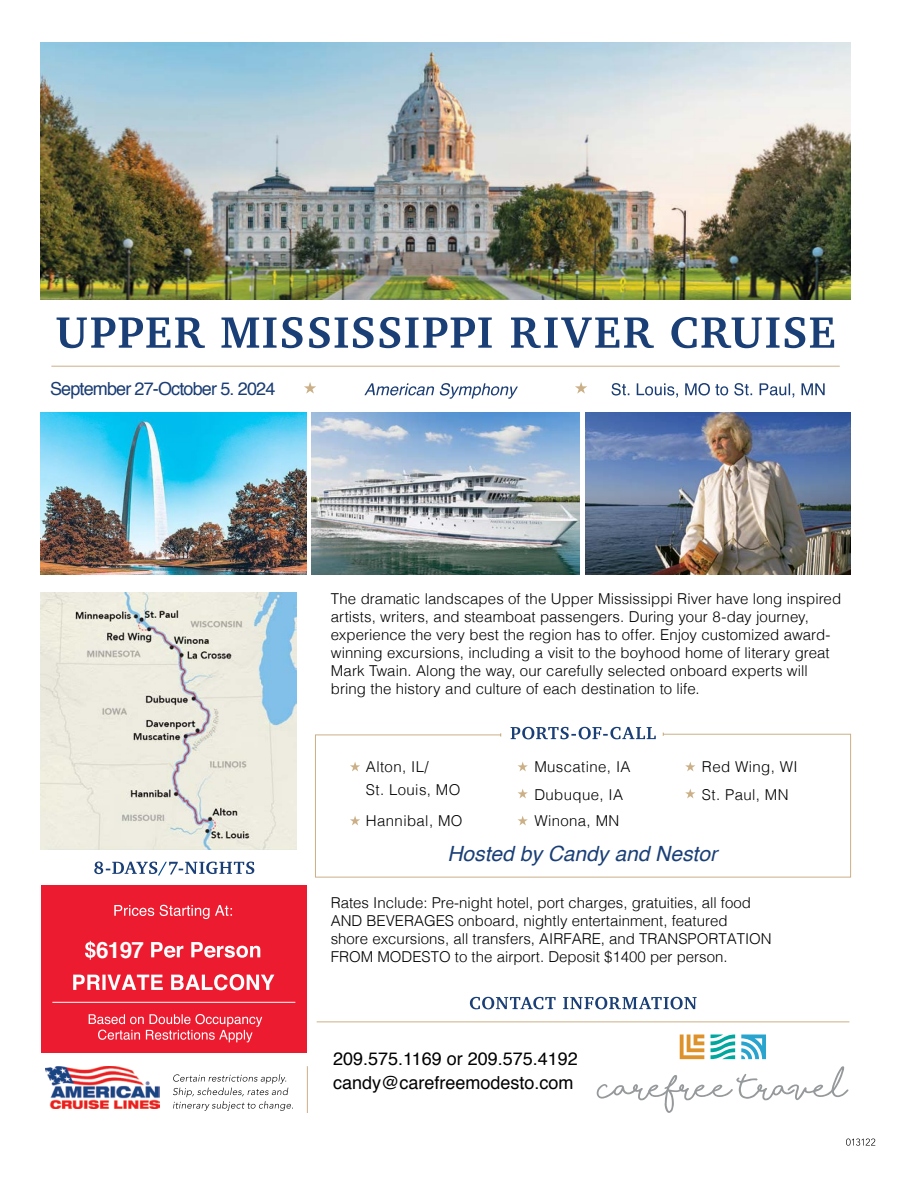
<style>
.page{position:relative;width:918px;height:1188px;background:#fff}
.page>*{position:absolute;margin:0;border:0;box-sizing:border-box;transform-origin:0 0}
.t1{font:700 22.5px "Helvetica";color:#fff}
.t2{font:italic 21px "Helvetica";color:#1a3f77}
.t3{font:18px/24px "Helvetica";color:#000}
.t4{font:18px "Helvetica";letter-spacing:-.045em;color:#1a3d74}
.t5{font:300 15px/18px "Helvetica";color:#000}
.t6{font:300 15px/22.5px "Helvetica";letter-spacing:.025em;color:#000}
</style>
<div class="page">
<img style="left:40px;top:42px;width:811px;height:258px">
<svg style="left:57px;top:317px;width:246px;height:31px"></svg>
<svg style="left:309px;top:317px;width:525px;height:31px"></svg>
<hr style="left:51px;top:366px;width:789px;height:1px;background:#cbb087">
<hr style="left:307px;top:1066px;width:1px;height:47px;background:#cbb087">
<hr style="left:317px;top:1022px;width:532px;height:1px;background:#cbb087">
<img style="left:585px;top:412px;width:266px;height:162px">
<img style="left:45px;top:1066px;width:114px;height:42px">
<svg style="left:470px;top:997px;width:86px;height:12px"></svg>
<svg style="left:563px;top:997px;width:134px;height:12px"></svg>
<svg style="left:173px;top:1074px;width:120px;height:37px"></svg>
<svg style="left:846px;top:1139px;width:29px;height:7px"></svg>
<svg style="left:94px;top:862px;width:160px;height:14px"></svg>
<svg style="left:511px;top:727px;width:141px;height:5px"></svg>
<svg style="left:315px;top:732px;width:536px;height:146px"></svg>
<div style="left:41px;top:885px;width:266px;height:168px;background:#ed1b2f"></div>
<hr style="left:52px;top:1002px;width:243px;height:1px;background:#fff">
<svg style="left:304px;top:382px;width:283px;height:17px"></svg>
<svg style="left:612px;top:383px;width:140px;height:15px"></svg>
<svg style="left:760px;top:383px;width:65px;height:15px"></svg>
<svg style="left:114px;top:905px;width:118px;height:14px"></svg>
<svg style="left:85px;top:941px;width:11px;height:19px"></svg>
<svg style="left:151px;top:942px;width:109px;height:16px"></svg>
<svg style="left:73px;top:975px;width:90px;height:15px"></svg>
<svg style="left:171px;top:974px;width:103px;height:16px"></svg>
<svg style="left:89px;top:1014px;width:173px;height:28px"></svg>
<img style="left:41px;top:412px;width:265px;height:162px">
<img style="left:311px;top:412px;width:269px;height:162px">
<svg style="left:711px;top:1035px;width:24px;height:24px"></svg>
<svg style="left:741px;top:1035px;width:25px;height:24px"></svg>
<svg style="left:680px;top:1035px;width:24px;height:24px"></svg>
<svg style="left:597px;top:1066px;width:251px;height:47px"></svg>
<img style="left:40px;top:593px;width:257px;height:256px">
<p class="t4" style="left:50px;top:375px;width:227px">September 27-October 5. 2024</p>
<h1 class="t1" style="left:96px;top:932px;width:49px">6197</h1>
<p class="t5" style="left:331px;top:588px;width:512px">The dramatic landscapes of the Upper Mississippi River have long inspired artists, writers, and steamboat passengers. During your 8-day journey, experience the very best the region has to offer. Enjoy customized award&shy;winning excursions, including a visit to the boyhood home of literary great Mark Twain. Along the way, our carefully selected onboard experts will bring the history and culture of each destination to life.</p>
<p class="t6" style="left:366px;top:755px;width:96px">Alton, IL/<br>St. Louis, MO</p>
<p class="t6" style="left:366px;top:809px;width:98px">Hannibal, MO</p>
<p class="t6" style="left:534px;top:755px;width:98px">Muscatine, IA</p>
<p class="t6" style="left:702px;top:755px;width:97px">Red Wing, WI</p>
<p class="t6" style="left:534px;top:780px;width:90px;line-height:26.8px">Dubuque, IA<br>Winona, MN</p>
<p class="t5" style="left:702px;top:784px;width:88px">St. Paul, MN</p>
<h2 class="t2" style="left:447px;top:837px;width:271px">Hosted by Candy and Nestor</h2>
<p class="t5" style="left:331px;top:893px;width:442px">Rates Include: Pre-night hotel, port charges, gratuities, all food AND BEVERAGES onboard, nightly entertainment, featured<br>shore excursions, all transfers, AIRFARE, and TRANSPORTATION FROM MODESTO to the airport. Deposit $1400 per person.</p>
<p class="t3" style="left:333px;top:1047px;width:246px">209.575.1169 or 209.575.4192 candy@carefreemodesto.com</p>
</div>
